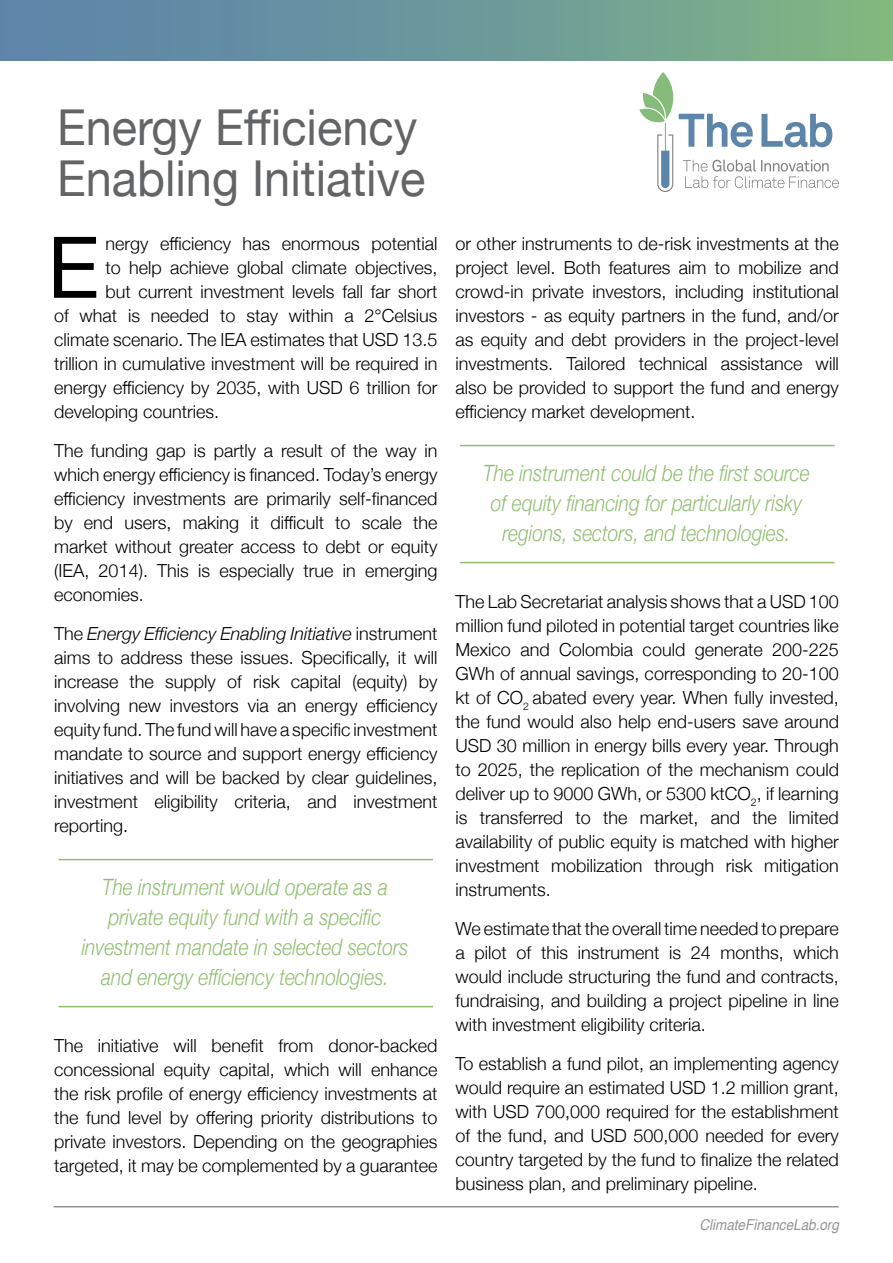
<style>
.page{position:relative;width:893px;height:1263px;background:#fff}
.page>*{position:absolute;margin:0;border:0;box-sizing:border-box;transform-origin:0 0}
.t1{font:85.2px "Helvetica Neue";color:#000}
.t2{font:49.5px/51px "Helvetica Neue";color:#636466;scale:.95 1}
.t3{font:italic 300 22.5px/30px "Helvetica Neue";color:#90bd70;text-align:center;scale:.85 1}
.t4{font:300 18px/24px "Helvetica Neue";color:#000;text-align:justify}
.t5{font:italic 15px "Helvetica";color:#939598;scale:.9 1}
.s1{font-style:italic}
</style>
<div class="page">
<div style="left:0;top:0;width:893px;height:60px;background:linear-gradient(to right,#5a80ae,#80b484)"></div>
<svg style="left:679px;top:114px;width:153px;height:33px"></svg>
<svg style="left:683px;top:160px;width:156px;height:28px"></svg>
<svg style="left:639px;top:72px;width:34px;height:120px"></svg>
<hr style="left:54px;top:1206px;width:784px;height:1px;background:#939598">
<hr style="left:58px;top:859px;width:375px;height:1px;background:#90bd70">
<hr style="left:58px;top:1006px;width:375px;height:1px;background:#90bd70">
<hr style="left:460px;top:445px;width:374px;height:1px;background:#90bd70">
<hr style="left:460px;top:562px;width:374px;height:1px;background:#90bd70">
<h2 class="t2" style="left:57px;top:104px;width:389px">Energy Efficiency<br>Enabling Initiative</h2>
<h1 class="t1" style="left:47px;top:206px;width:54px">E</h1>
<p class="t4" style="left:105px;top:230px;width:334px">nergy efficiency has enormous potential</p>
<p class="t4" style="left:105px;top:254px;width:334px">to help achieve global climate objectives,</p>
<p class="t4" style="left:105px;top:278px;width:334px">but current investment levels fall far short</p>
<p class="t4" style="left:54px;top:302px;width:385px">of what is needed to stay within a 2°Celsius</p>
<p class="t4" style="left:54px;top:326px;width:385px">climate scenario. The IEA estimates that USD 13.5</p>
<p class="t4" style="left:54px;top:350px;width:385px">trillion in cumulative investment will be required in</p>
<p class="t4" style="left:54px;top:374px;width:385px">energy efficiency by 2035, with USD 6 trillion for</p>
<p class="t4" style="left:54px;top:398px;width:167px">developing countries.</p>
<p class="t4" style="left:54px;top:437px;width:385px">The funding gap is partly a result of the way in which energy efficiency is financed. Today’s energy efficiency investments are primarily self-financed by end users, making it difficult to scale the market without greater access to debt or equity (IEA, 2014). This is especially true in emerging economies.</p>
<p class="t4" style="left:54px;top:620px;width:385px">The <span class="s1">Energy Efficiency Enabling Initiative</span> instrument aims to address these issues. Specifically, it will increase the supply of risk capital (equity) by involving new investors via an energy efficiency equity fund. The fund will have a specific investment mandate to source and support energy efficiency initiatives and will be backed by clear guidelines, investment eligibility criteria, and investment reporting.</p>
<p class="t3" style="left:82px;top:870px;width:386px">The instrument would operate as a private equity fund with a specific investment mandate in selected sectors and energy efficiency technologies.</p>
<p class="t4" style="left:54px;top:1033px;width:385px">The initiative will benefit from donor-backed concessional equity capital, which will enhance the risk profile of energy efficiency investments at the fund level by offering priority distributions to private investors. Depending on the geographies targeted, it may be complemented by a guarantee</p>
<p class="t4" style="left:455px;top:230px;width:385px">or other instruments to de-risk investments at the project level. Both features aim to mobilize and crowd-in private investors, including institutional investors - as equity partners in the fund, and/or as equity and debt providers in the project-level investments. Tailored technical assistance will also be provided to support the fund and energy efficiency market development.</p>
<p class="t3" style="left:483px;top:456px;width:386px">The instrument could be the first source of equity financing for particularly risky regions, sectors, and technologies.</p>
<p class="t4" style="left:455px;top:589px;width:385px">The Lab Secretariat analysis shows that a USD 100 million fund piloted in potential target countries like Mexico and Colombia could generate 200-225<br>GWh of annual savings, corresponding to 20-100 kt of CO<sub>2</sub> abated every year. When fully invested, the fund would also help end-users save around USD 30 million in energy bills every year. Through to 2025, the replication of the mechanism could deliver up to 9000 GWh, or 5300 ktCO<sub>2</sub>, if learning is transferred to the market, and the limited availability of public equity is matched with higher investment mobilization through risk mitigation instruments.</p>
<p class="t4" style="left:455px;top:916px;width:385px">We estimate that the overall time needed to prepare a pilot of this instrument is 24 months, which would include structuring the fund and contracts, fundraising, and building a project pipeline in line with investment eligibility criteria.</p>
<p class="t4" style="left:455px;top:1050px;width:385px">To establish a fund pilot, an implementing agency would require an estimated USD 1.2 million grant, with USD 700,000 required for the establishment of the fund, and USD 500,000 needed for every country targeted by the fund to finalize the related business plan, and preliminary pipeline.</p>
<p class="t5" style="left:699px;top:1212px;width:157px">ClimateFinanceLab.org</p>
</div>
